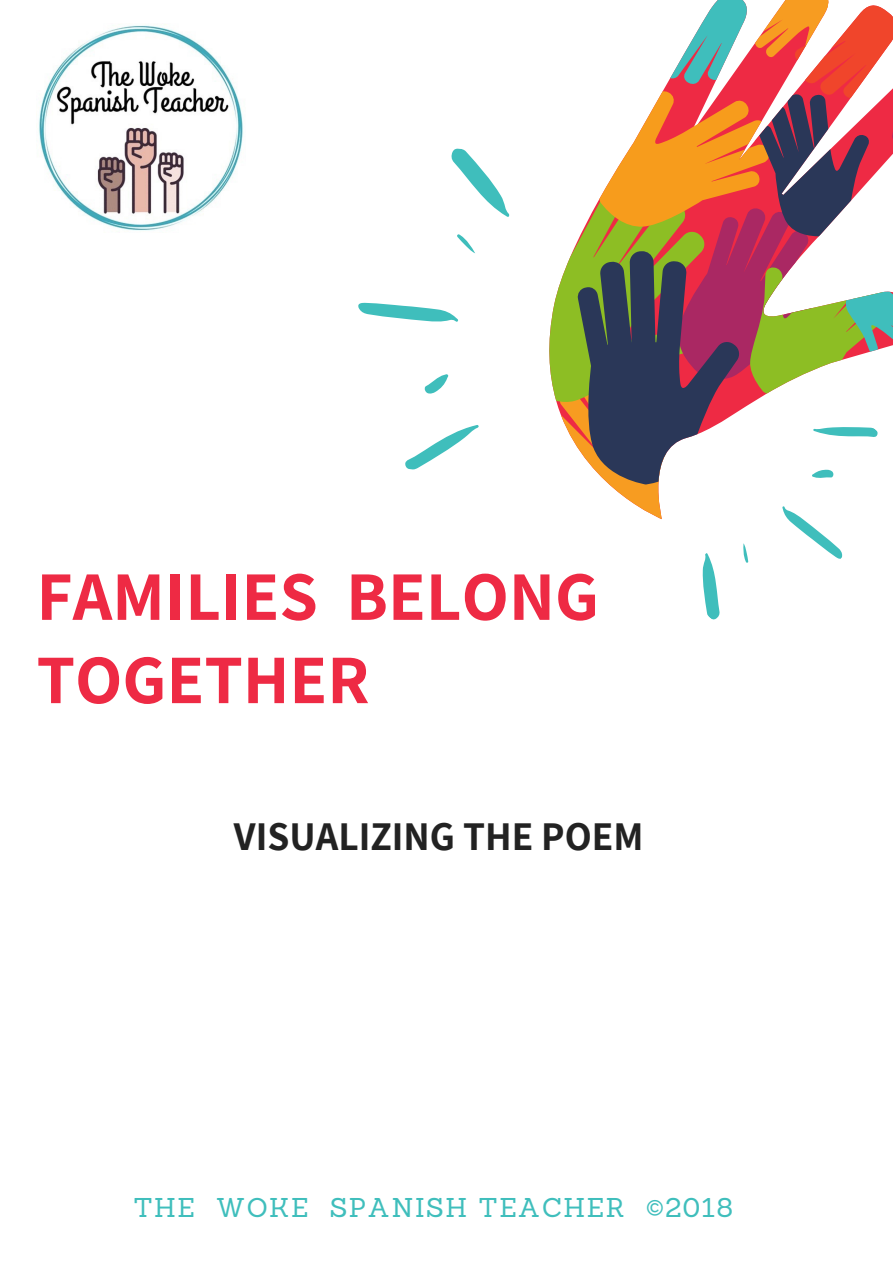
<style>
.page{position:relative;width:893px;height:1263px;background:#fff}
.page>*{position:absolute;margin:0;border:0;box-sizing:border-box;transform-origin:0 0}
.t1{font:700 69.53px/83.2px "Assistant";color:#ee2a44}
.t2{font:700 39.75px "Assistant";color:#222}
.t3{font:26.47px "Sanchez";letter-spacing:.06em;color:#3fbebc}
</style>
<div class="page">
<svg style="left:549px;top:0;width:344px;height:620px"></svg>
<svg style="left:451px;top:148px;width:59px;height:69px"></svg>
<svg style="left:358px;top:302px;width:100px;height:20px"></svg>
<svg style="left:405px;top:425px;width:74px;height:45px"></svg>
<svg style="left:424px;top:374px;width:25px;height:20px"></svg>
<svg style="left:457px;top:234px;width:18px;height:19px"></svg>
<img style="left:39px;top:24px;width:204px;height:207px">
<h1 class="t1" style="left:37px;top:553px;width:564px">FAMILIES BELONG<br>TOGETHER</h1>
<h2 class="t2" style="left:234px;top:810px;width:411px">VISUALIZING THE POEM</h2>
<p class="t3" style="left:133px;top:1190px;width:601px">THE WOKE SPANISH TEACHER ©2018</p>
</div>
